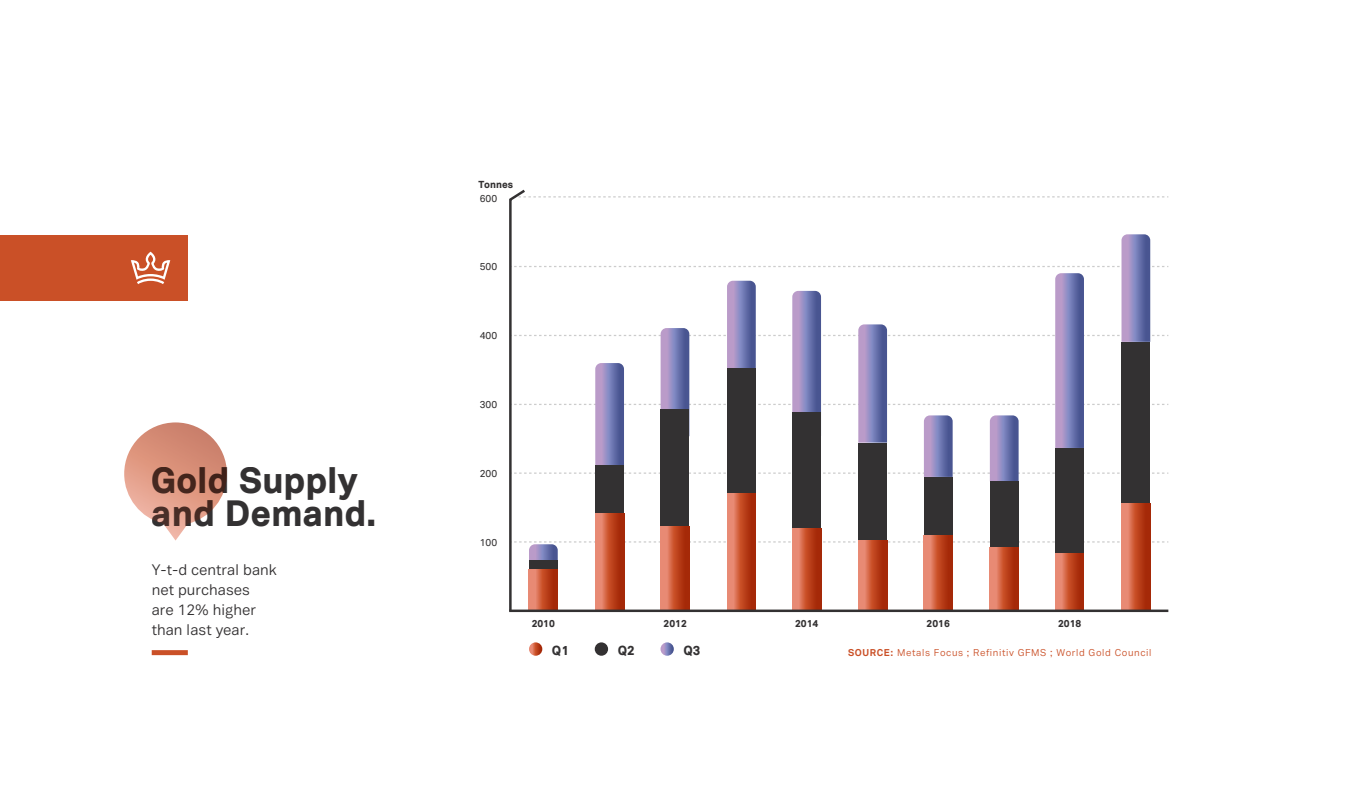
<style>
.page{position:relative;width:1363px;height:797px;background:#fff}
.page>*{position:absolute;margin:0;border:0;box-sizing:border-box;transform-origin:0 0}
.t1{font:900 36px/32.5px "Vaud";color:#333132}
.t2{font:15px/20px "Vaud";color:#333132}
.t3{font:900 13px "Vaud";color:#333132}
.t4{font:900 10px "Vaud";color:#333132}
.t5{font:500 10px "Vaud";color:#333132}
.t6{font:9.75px "Vaud";letter-spacing:.06em;color:#ca5027}
.s1{font-weight:700}
</style>
<div class="page">
<div style="left:152px;top:650px;width:36px;height:5px;background:#ca5027"></div>
<div style="left:0;top:235px;width:188px;height:65px;background:#ca5027"></div>
<svg style="left:131px;top:252px;width:39px;height:32px"></svg>
<svg style="left:509px;top:189px;width:659px;height:424px"></svg>
<svg style="left:529px;top:642px;width:13px;height:13px"></svg>
<div style="left:594px;top:642px;width:14px;height:13px;background:#333132;border-radius:50%"></div>
<svg style="left:660px;top:642px;width:13px;height:13px"></svg>
<hr style="left:509px;top:609px;width:659px;height:3px;background:#333132">
<svg style="left:124px;top:422px;width:103px;height:101px"></svg>
<h1 class="t1" style="left:151px;top:464px;width:227px">Gold Supply and Demand.</h1>
<p class="t2" style="left:152px;top:559px;width:127px">Y-t-d central bank net purchases<br>are 12% higher than last year.</p>
<p class="t4" style="left:478px;top:179px;width:36px">Tonnes</p>
<p class="t5" style="left:480px;top:193px;width:19px">600</p>
<p class="t5" style="left:480px;top:261px;width:19px">500</p>
<p class="t5" style="left:480px;top:329px;width:19px">400</p>
<p class="t5" style="left:480px;top:398px;width:19px">300</p>
<p class="t5" style="left:480px;top:467px;width:19px">200</p>
<p class="t5" style="left:480px;top:536px;width:19px">100</p>
<p class="t4" style="left:531px;top:617px;width:25px">2010</p>
<p class="t4" style="left:663px;top:617px;width:25px">2012</p>
<p class="t4" style="left:795px;top:617px;width:25px">2014</p>
<p class="t4" style="left:926px;top:617px;width:25px">2016</p>
<p class="t4" style="left:1057px;top:617px;width:25px">2018</p>
<p class="t3" style="left:552px;top:642px;width:19px">Q1</p>
<p class="t3" style="left:617px;top:642px;width:19px">Q2</p>
<p class="t3" style="left:683px;top:642px;width:19px">Q3</p>
<p class="t6" style="left:848px;top:646px;width:305px"><span class="s1">SOURCE:</span> Metals Focus ; Refinitiv GFMS ; World Gold Council</p>
</div>
